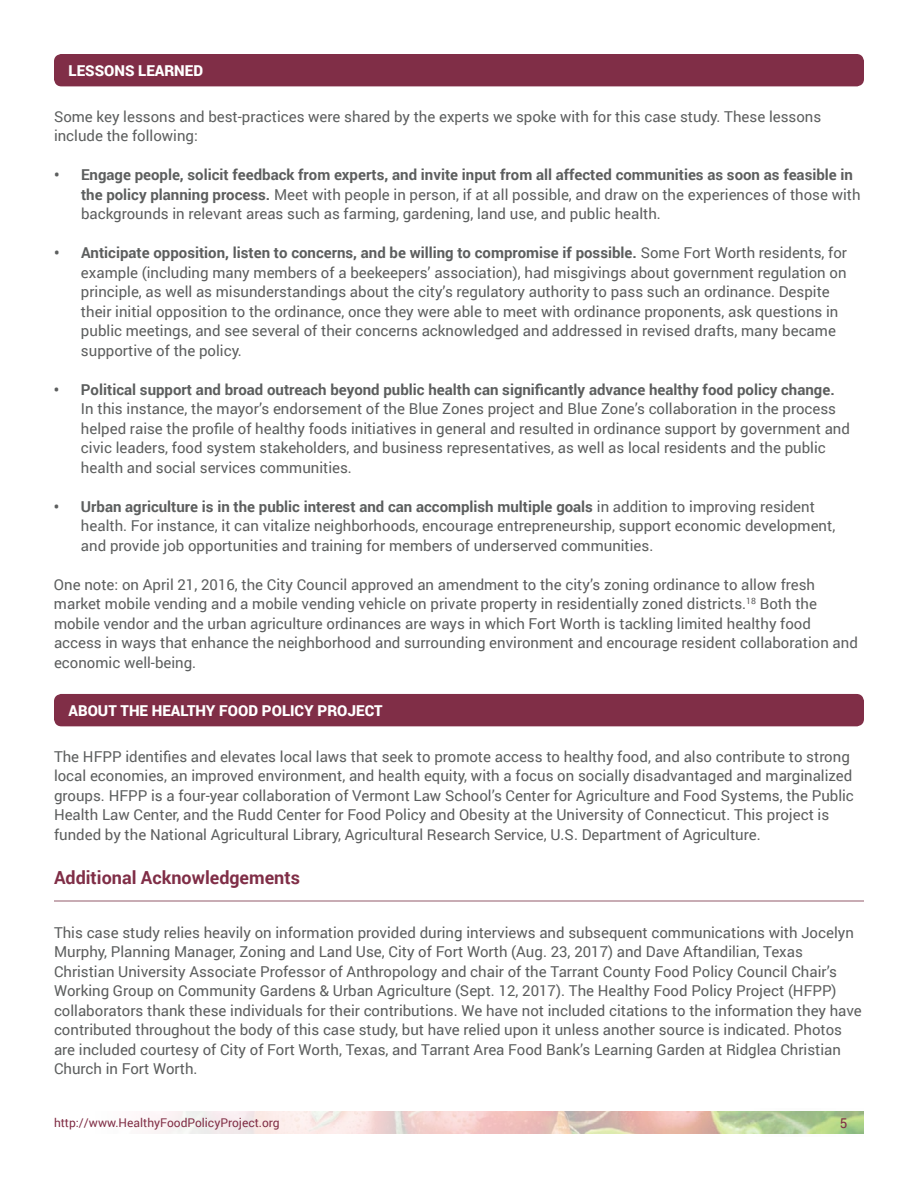
<style>
.page{position:relative;width:918px;height:1188px;background:#fff}
.page>*{position:absolute;margin:0;border:0;box-sizing:border-box;transform-origin:0 0}
.t1{font:700 18px "Roboto";color:#802e47}
.t2{font:15px/19.5px "Roboto";color:#5c5e5e}
.t3{font:700 15px "Roboto";color:#5c5e5e}
.t4{font:900 15px "Roboto";color:#fff}
.t5{font:13.5px "Roboto";color:#802e45}
.t6{font:12px "Roboto";color:#802e45}
.s1{font-weight:700}
</style>
<div class="page">
<svg style="left:154px;top:1111px;width:710px;height:23px;background:#e2d2c2"></svg>
<div style="left:55px;top:55px;width:808px;height:31px;background:#802e47;border-radius:7px"></div>
<div style="left:54px;top:54px;width:810px;height:32px;border:2px solid #802e47;border-radius:7px"></div>
<div style="left:55px;top:695px;width:808px;height:31px;background:#802e47;border-radius:7px"></div>
<div style="left:54px;top:694px;width:810px;height:32px;border:2px solid #802e47;border-radius:7px"></div>
<hr style="left:54px;top:900px;width:810px;height:2px;background:#c8acb4">
<p class="t4" style="left:69px;top:60px;width:136px">LESSONS LEARNED</p>
<p class="t2" style="left:54px;top:106px;width:769px">Some key lessons and best-practices were shared by the experts we spoke with for this case study. These lessons include the following:</p>
<p class="t2" style="left:81px;top:164px;width:781px;text-indent:-27px"><span class="s1">• Engage people, solicit feedback from experts, and invite input from all affected communities as soon as feasible in the policy planning process.</span> Meet with people in person, if at all possible, and draw on the experiences of those with backgrounds in relevant areas such as farming, gardening, land use, and public health.</p>
<p class="t2" style="left:81px;top:242px;width:768px;text-indent:-27px"><span class="s1">• Anticipate opposition, listen to concerns, and be willing to compromise if possible.</span> Some Fort Worth residents, for example (including many members of a beekeepers’ association), had misgivings about government regulation on principle, as well as misunderstandings about the city’s regulatory authority to pass such an ordinance. Despite their initial opposition to the ordinance, once they were able to meet with ordinance proponents, ask questions in public meetings, and see several of their concerns acknowledged and addressed in revised drafts, many became supportive of the policy.</p>
<p class="t3" style="left:54px;top:379px;width:782px">• Political support and broad outreach beyond public health can significantly advance healthy food policy change.</p>
<p class="t2" style="left:81px;top:398px;width:770px">In this instance, the mayor’s endorsement of the Blue Zones project and Blue Zone’s collaboration in the process helped raise the profile of healthy foods initiatives in general and resulted in ordinance support by government and civic leaders, food system stakeholders, and business representatives, as well as local residents and the public health and social services communities.</p>
<p class="t2" style="left:81px;top:496px;width:756px;text-indent:-27px"><span class="s1">• Urban agriculture is in the public interest and can accomplish multiple goals</span> in addition to improving resident health. For instance, it can vitalize neighborhoods, encourage entrepreneurship, support economic development, and provide job opportunities and training for members of underserved communities.</p>
<p class="t2" style="left:54px;top:574px;width:805px">One note: on April 21, 2016, the City Council approved an amendment to the city’s zoning ordinance to allow fresh market mobile vending and a mobile vending vehicle on private property in residentially zoned districts.<sup>18</sup> Both the mobile vendor and the urban agriculture ordinances are ways in which Fort Worth is tackling limited healthy food access in ways that enhance the neighborhood and surrounding environment and encourage resident collaboration and economic well-being.</p>
<p class="t4" style="left:69px;top:700px;width:316px">ABOUT THE HEALTHY FOOD POLICY PROJECT</p>
<p class="t2" style="left:54px;top:746px;width:801px">The HFPP identifies and elevates local laws that seek to promote access to healthy food, and also contribute to strong local economies, an improved environment, and health equity, with a focus on socially disadvantaged and marginalized groups. HFPP is a four-year collaboration of Vermont Law School’s Center for Agriculture and Food Systems, the Public Health Law Center, and the Rudd Center for Food Policy and Obesity at the University of Connecticut. This project is funded by the National Agricultural Library, Agricultural Research Service, U.S. Department of Agriculture.</p>
<p class="t1" style="left:54px;top:865px;width:247px">Additional Acknowledgements</p>
<p class="t2" style="left:54px;top:922px;width:809px">This case study relies heavily on information provided during interviews and subsequent communications with Jocelyn Murphy, Planning Manager, Zoning and Land Use, City of Fort Worth (Aug. 23, 2017) and Dave Aftandilian, Texas Christian University Associate Professor of Anthropology and chair of the Tarrant County Food Policy Council Chair’s Working Group on Community Gardens &amp; Urban Agriculture (Sept. 12, 2017). The Healthy Food Policy Project (HFPP) collaborators thank these individuals for their contributions. We have not included citations to the information they have contributed throughout the body of this case study, but have relied upon it unless another source is indicated. Photos are included courtesy of City of Fort Worth, Texas, and Tarrant Area Food Bank’s Learning Garden at Ridglea Christian Church in Fort Worth.</p>
<p class="t6" style="left:54px;top:1114px;width:227px">http://www.HealthyFoodPolicyProject.org</p>
<p class="t5" style="left:840px;top:1113px;width:9px">5</p>
</div>
